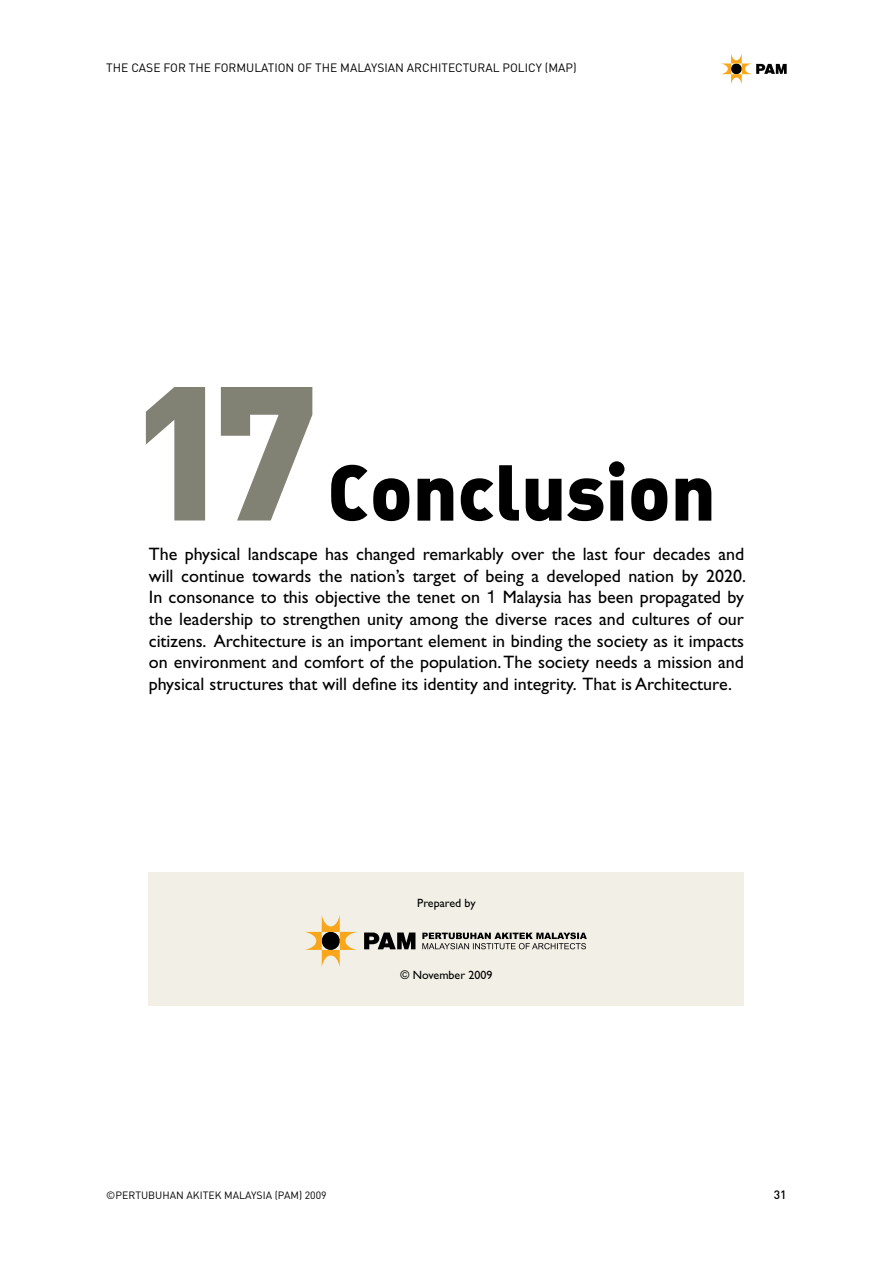
<style>
.page{position:relative;width:893px;height:1263px;background:#fff}
.page>*{position:absolute;margin:0;border:0;box-sizing:border-box;transform-origin:0 0}
.t1{font:900 187.5px "DIN";color:#818174}
.t2{font:77.85px "DIN Black Alternate";color:#000}
.t3{font:18px/21.6px "Gill Sans Std";color:#000;text-align:justify}
.t4{font:12px "DIN";color:#000}
.t5{font:12px "Gill Sans Std";color:#000}
.t6{font:500 12px "DIN";color:#000}
.t7{font:10.5px "DIN";color:#000}
.s1{font-family:"Helvetica Neue LT Std"}
</style>
<div class="page">
<div style="left:149px;top:873px;width:595px;height:133px;background:#f2f0e6"></div>
<svg style="left:721px;top:53px;width:66px;height:31px"></svg>
<svg style="left:422px;top:932px;width:165px;height:17px"></svg>
<svg style="left:305px;top:915px;width:52px;height:52px"></svg>
<svg style="left:364px;top:932px;width:51px;height:17px"></svg>
<p class="t4" style="left:106px;top:61px;width:472px">THE CASE FOR THE FORMULATION OF THE MALAYSIAN ARCHITECTURAL POLICY (MAP)</p>
<h1 class="t1" style="left:129px;top:327px;width:191px">17</h1>
<h2 class="t2" style="left:327px;top:440px;width:390px">Conclusion</h2>
<p class="t3" style="left:149px;top:543px;width:599px">The physical landscape has changed remarkably over the last four decades and will continue towards the nation’s target of being a developed nation by 2020.<br>In consonance to this objective the tenet on <span class="s1">1</span> Malaysia has been propagated by the leadership to strengthen unity among the diverse races and cultures of our citizens. Architecture is an important element in binding the society as it impacts on environment and comfort of the population. The society needs a mission and physical structures that will define its identity and integrity. That is Architecture.</p>
<p class="t5" style="left:417px;top:896px;width:60px">Prepared by</p>
<p class="t5" style="left:400px;top:968px;width:93px">© November 2009</p>
<p class="t7" style="left:106px;top:1189px;width:222px">©PERTUBUHAN AKITEK MALAYSIA (PAM) 2009</p>
<p class="t6" style="left:774px;top:1187px;width:14px">31</p>
</div>
